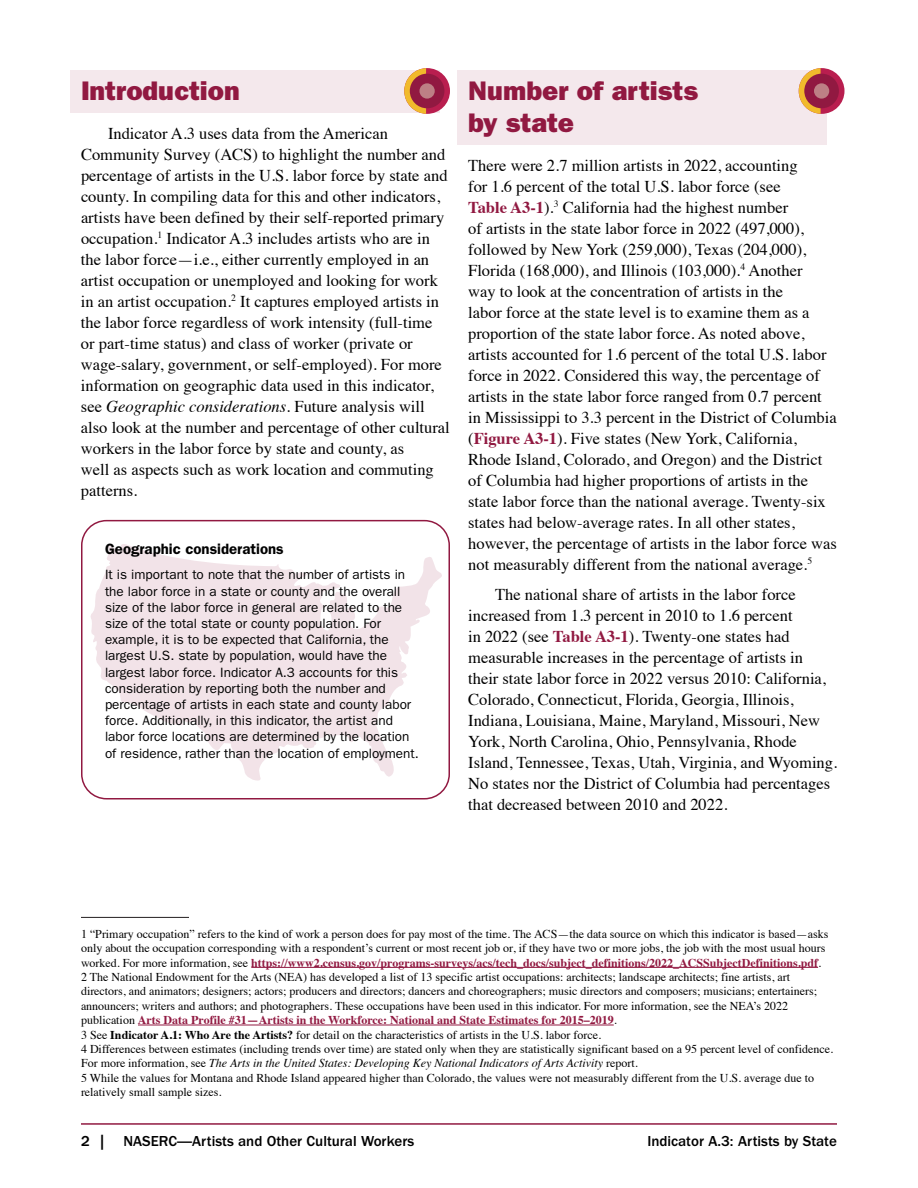
<style>
.page{position:relative;width:918px;height:1188px;background:#fff}
.page>*{position:absolute;margin:0;border:0;box-sizing:border-box;transform-origin:0 0}
.t1{font:27px/32.4px "ITC Franklin Gothic Std Hvy";color:#911941}
.t2{font:16.5px/21px "Times";color:#000}
.t3{font:500 15px "ITC Franklin Gothic Std";color:#000}
.t4{font:600 15px "ITC Franklin Gothic Std";color:#000}
.t5{font:13.5px/16.2px "ITC Franklin Gothic Std";color:#000}
.t6{font:12px/14.4px "Times";color:#000}
.s1{font-style:italic}
.s2{font-weight:700;color:#911941}
.s3{font-weight:700}
</style>
<div class="page">
<hr style="left:81px;top:1123px;width:756px;height:2px;background:#911941">
<div style="left:70px;top:70px;width:369px;height:42px;background:#f4e8ec"></div>
<div style="left:457px;top:70px;width:370px;height:75px;background:#f4e8ec"></div>
<svg style="left:90px;top:544px;width:352px;height:237px;fill:#f2e3e8"></svg>
<div style="left:81px;top:520px;width:369px;height:280px;border:2px solid #911941;border-radius:25px"></div>
<hr style="left:81px;top:917px;width:108px;height:1px;background:#231f20">
<hr style="left:251px;top:967px;width:567px;height:1px;background:#911941">
<hr style="left:138px;top:1025px;width:476px;height:1px;background:#911941">
<div style="left:404px;top:68px;width:46px;height:46px;background:#b91e4f;border-radius:50%"></div>
<svg style="left:404px;top:68px;width:22px;height:46px"></svg>
<div style="left:410px;top:74px;width:34px;height:34px;background:#911941;border-radius:50%"></div>
<div style="left:419px;top:83px;width:16px;height:16px;background:#bd8085;border-radius:50%"></div>
<div style="left:799px;top:68px;width:45px;height:46px;background:#b91e4f;border-radius:50%"></div>
<svg style="left:799px;top:68px;width:22px;height:46px"></svg>
<div style="left:804px;top:74px;width:35px;height:34px;background:#911941;border-radius:50%"></div>
<div style="left:814px;top:83px;width:15px;height:16px;background:#bd8085;border-radius:50%"></div>
<h2 class="t1" style="left:81px;top:74px;width:160px">Introduction</h2>
<p class="t2" style="left:81px;top:121px;width:370px;text-indent:27px">Indicator A.3 uses data from the American Community Survey (ACS) to highlight the number and percentage of artists in the U.S. labor force by state and county. In compiling data for this and other indicators, artists have been defined by their self-reported primary occupation.<sup>1</sup> Indicator A.3 includes artists who are in the labor force—i.e., either currently employed in an artist occupation or unemployed and looking for work in an artist occupation.<sup>2</sup> It captures employed artists in the labor force regardless of work intensity (full-time or part-time status) and class of worker (private or wage-salary, government, or self-employed). For more information on geographic data used in this indicator, see <span class="s1">Geographic considerations</span>. Future analysis will also look at the number and percentage of other cultural workers in the labor force by state and county, as<br>well as aspects such as work location and commuting patterns.</p>
<h3 class="t4" style="left:105px;top:540px;width:180px">Geographic considerations</h3>
<p class="t5" style="left:105px;top:567px;width:315px">It is important to note that the number of artists in the labor force in a state or county and the overall size of the labor force in general are related to the size of the total state or county population. For example, it is to be expected that California, the largest U.S. state by population, would have the largest labor force. Indicator A.3 accounts for this consideration by reporting both the number and percentage of artists in each state and county labor force. Additionally, in this indicator, the artist and labor force locations are determined by the location of residence, rather than the location of employment.</p>
<h2 class="t1" style="left:468px;top:74px;width:231px">Number of artists by state</h2>
<p class="t2" style="left:468px;top:153px;width:370px">There were 2.7 million artists in 2022, accounting<br>for 1.6 percent of the total U.S. labor force (see<br><span class="s2">Table A3-1</span>).<sup>3</sup> California had the highest number<br>of artists in the state labor force in 2022 (497,000), followed by New York (259,000), Texas (204,000), Florida (168,000), and Illinois (103,000).<sup>4</sup> Another<br>way to look at the concentration of artists in the<br>labor force at the state level is to examine them as a proportion of the state labor force. As noted above, artists accounted for 1.6 percent of the total U.S. labor force in 2022. Considered this way, the percentage of artists in the state labor force ranged from 0.7 percent in Mississippi to 3.3 percent in the District of Columbia (<span class="s2">Figure A3-1</span>). Five states (New York, California, Rhode Island, Colorado, and Oregon) and the District of Columbia had higher proportions of artists in the state labor force than the national average. Twenty-six states had below-average rates. In all other states, however, the percentage of artists in the labor force was not measurably different from the national average.<sup>5</sup></p>
<p class="t2" style="left:468px;top:582px;width:371px;text-indent:27px">The national share of artists in the labor force increased from 1.3 percent in 2010 to 1.6 percent<br>in 2022 (see <span class="s2">Table A3-1</span>). Twenty-one states had measurable increases in the percentage of artists in their state labor force in 2022 versus 2010: California, Colorado, Connecticut, Florida, Georgia, Illinois, Indiana, Louisiana, Maine, Maryland, Missouri, New York, North Carolina, Ohio, Pennsylvania, Rhode Island, Tennessee, Texas, Utah, Virginia, and Wyoming.<br>No states nor the District of Columbia had percentages that decreased between 2010 and 2022.</p>
<p class="t6" style="left:81px;top:926px;width:754px">1 “Primary occupation” refers to the kind of work a person does for pay most of the time. The ACS—the data source on which this indicator is based—asks only about the occupation corresponding with a respondent’s current or most recent job or, if they have two or more jobs, the job with the most usual hours worked. For more information, see <span class="s2">https://www2.census.gov/programs-surveys/acs/tech_docs/subject_definitions/2022_ACSSubjectDefinitions.pdf</span>.<br>2 The National Endowment for the Arts (NEA) has developed a list of 13 specific artist occupations: architects; landscape architects; fine artists, art directors, and animators; designers; actors; producers and directors; dancers and choreographers; music directors and composers; musicians; entertainers; announcers; writers and authors; and photographers. These occupations have been used in this indicator. For more information, see the NEA’s 2022 publication <span class="s2">Arts Data Profile #31—Artists in the Workforce: National and State Estimates for 2015–2019</span>.<br>3 See <span class="s3">Indicator A.1: Who Are the Artists?</span> for detail on the characteristics of artists in the U.S. labor force.<br>4 Differences between estimates (including trends over time) are stated only when they are statistically significant based on a 95 percent level of confidence.<br>For more information, see <span class="s1">The Arts in the United States: Developing Key National Indicators of Arts Activity</span> report.<br>5 While the values for Montana and Rhode Island appeared higher than Colorado, the values were not measurably different from the U.S. average due to relatively small sample sizes.</p>
<p class="t3" style="left:81px;top:1133px;width:335px">2 | NASERC—Artists and Other Cultural Workers</p>
<p class="t3" style="left:647px;top:1133px;width:191px">Indicator A.3: Artists by State</p>
</div>
